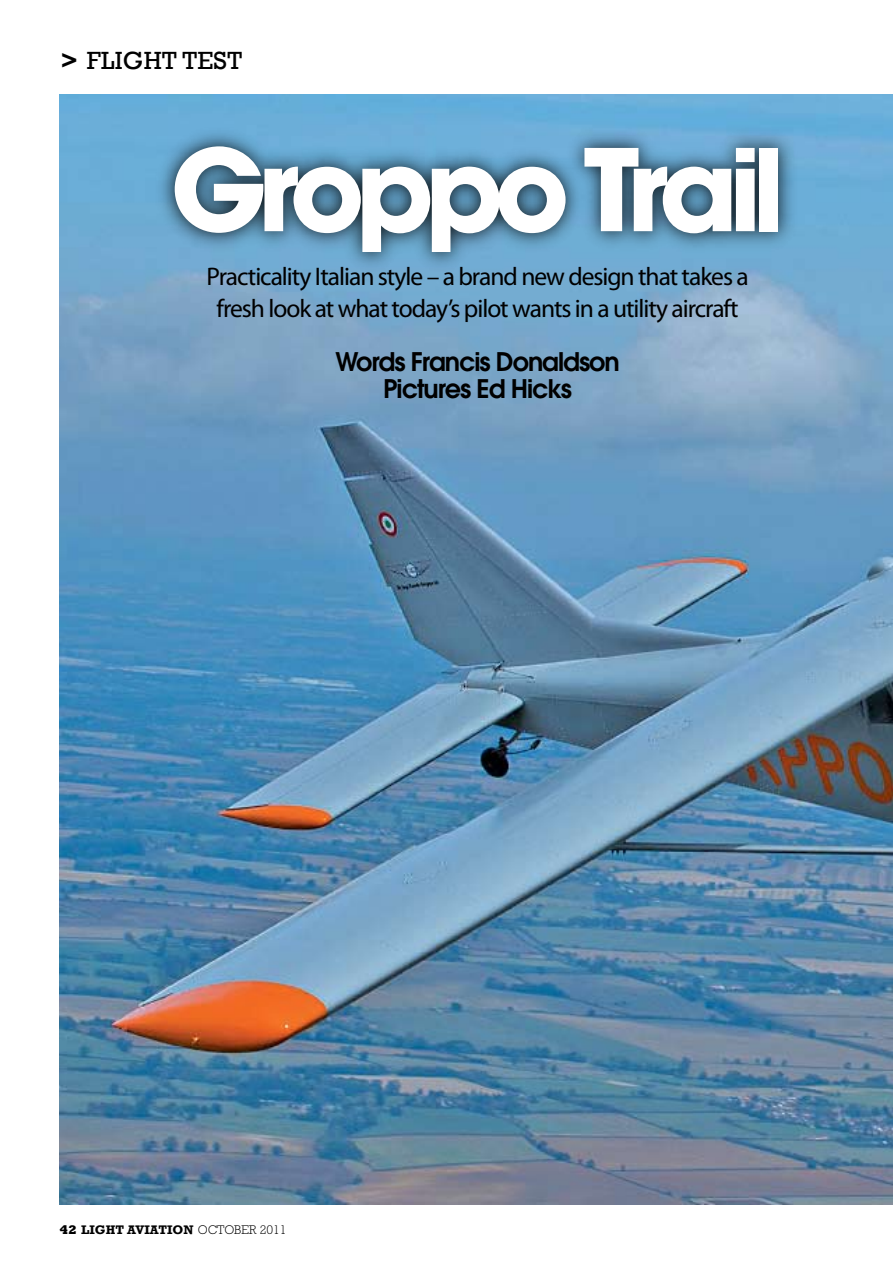
<style>
.page{position:relative;width:893px;height:1263px;background:#fff}
.page>*{position:absolute;margin:0;border:0;box-sizing:border-box;transform-origin:0 0}
.t1{font:700 112.5px "Avant Garde";color:#fff}
.t2{font:25.5px/31.5px "Myriad Pro";letter-spacing:-.04em;color:#000;text-align:center}
.t3{font:600 25.5px/27px "Avant Garde";letter-spacing:-.04em;color:#000;text-align:center}
.t4{font:25.5px "Rockwell";letter-spacing:.01em;color:#000}
.t5{font:700 12.75px "Rockwell";color:#000}
.s1{font-weight:800}
.s2{font-weight:300}
</style>
<div class="page">
<img style="left:59px;top:94px;width:834px;height:1110px">
<div style="left:152px;top:124px;width:648px;height:150px;background:#000;opacity:.9"></div>
<p class="t4" style="left:61px;top:46px;width:183px"><span class="s1">&gt;</span> FLIGHT TEST</p>
<h1 class="t1" style="left:171px;top:117px;width:615px">Groppo Trail</h1>
<p class="t2" style="left:207px;top:261px;width:544px">Practicality Italian style – a brand new design that takes a fresh look at what today’s pilot wants in a utility aircraft</p>
<p class="t3" style="left:335px;top:348px;width:286px">Words Francis Donaldson<br>Pictures Ed Hicks</p>
<p class="t5" style="left:60px;top:1221px;width:229px"><span class="s1">42</span> LIGHT AVIATION <span class="s2">OCTOBER 2011</span></p>
</div>
